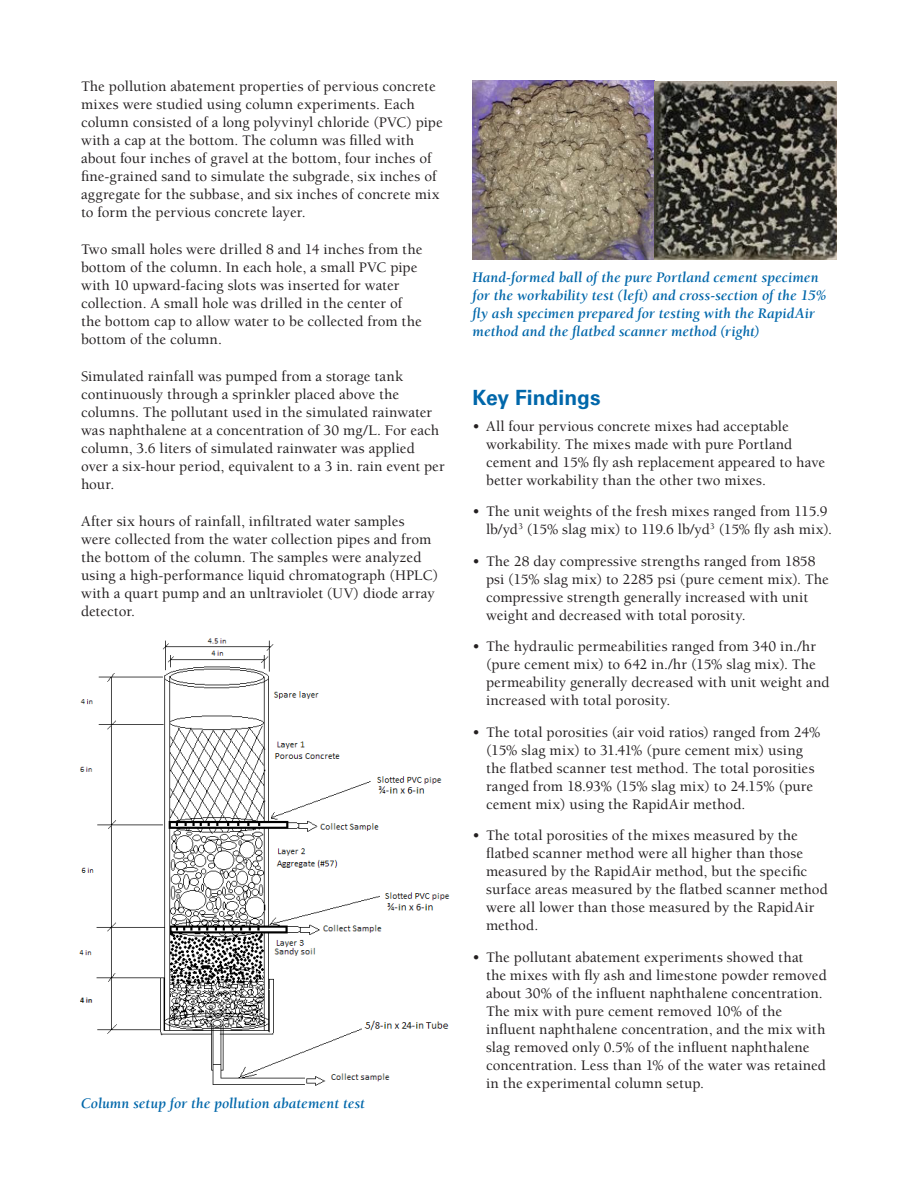
<style>
.page{position:relative;width:918px;height:1188px;background:#fff}
.page>*{position:absolute;margin:0;border:0;box-sizing:border-box;transform-origin:0 0}
.Heading_2{font:700 21px "Univers";letter-spacing:.005em;color:#0067aa}
.body{font:500 15px/18px "Berkeley Std";letter-spacing:.005em;color:#231f20}
.t1{font:italic 700 15px/18px "Berkeley Std";letter-spacing:.005em;color:#0067aa}
</style>
<div class="page">
<img style="left:79px;top:638px;width:371px;height:448px">
<img style="left:472px;top:81px;width:365px;height:178px">
<p class="body" style="left:81px;top:78px;width:363px">The pollution abatement properties of pervious concrete mixes were studied using column experiments. Each column consisted of a long polyvinyl chloride (PVC) pipe with a cap at the bottom. The column was filled with about four inches of gravel at the bottom, four inches of fine-grained sand to simulate the subgrade, six inches of aggregate for the subbase, and six inches of concrete mix to form the pervious concrete layer.</p>
<p class="body" style="left:81px;top:241px;width:343px">Two small holes were drilled 8 and 14 inches from the bottom of the column. In each hole, a small PVC pipe with 10 upward-facing slots was inserted for water collection. A small hole was drilled in the center of the bottom cap to allow water to be collected from the bottom of the column.</p>
<p class="body" style="left:81px;top:368px;width:365px">Simulated rainfall was pumped from a storage tank continuously through a sprinkler placed above the columns. The pollutant used in the simulated rainwater was naphthalene at a concentration of 30 mg/L. For each column, 3.6 liters of simulated rainwater was applied over a six-hour period, equivalent to a 3 in. rain event per hour.</p>
<p class="body" style="left:81px;top:513px;width:359px">After six hours of rainfall, infiltrated water samples<br>were collected from the water collection pipes and from the bottom of the column. The samples were analyzed using a high-performance liquid chromatograph (HPLC) with a quart pump and an unltraviolet (UV) diode array detector.</p>
<p class="t1" style="left:81px;top:1095px;width:285px">Column setup for the pollution abatement test</p>
<p class="t1" style="left:472px;top:268px;width:355px">Hand-formed ball of the pure Portland cement specimen for the workability test (left) and cross-section of the 15% fly ash specimen prepared for testing with the RapidAir method and the flatbed scanner method (right)</p>
<p class="Heading_2" style="left:472px;top:385px;width:130px">Key Findings</p>
<p class="body" style="left:486px;top:417px;width:341px;text-indent:-14px">• All four pervious concrete mixes had acceptable workability. The mixes made with pure Portland cement and 15% fly ash replacement appeared to have better workability than the other two mixes.</p>
<p class="body" style="left:486px;top:503px;width:348px;text-indent:-14px">• The unit weights of the fresh mixes ranged from 115.9 lb/yd<sup>3</sup> (15% slag mix) to 119.6 lb/yd<sup>3</sup> (15% fly ash mix).</p>
<p class="body" style="left:486px;top:552px;width:344px;text-indent:-14px">• The 28 day compressive strengths ranged from 1858 psi (15% slag mix) to 2285 psi (pure cement mix). The compressive strength generally increased with unit weight and decreased with total porosity.</p>
<p class="body" style="left:486px;top:638px;width:345px;text-indent:-14px">• The hydraulic permeabilities ranged from 340 in./hr (pure cement mix) to 642 in./hr (15% slag mix). The permeability generally decreased with unit weight and increased with total porosity.</p>
<p class="body" style="left:486px;top:723px;width:336px;text-indent:-14px">• The total porosities (air void ratios) ranged from 24% (15% slag mix) to 31.41% (pure cement mix) using the flatbed scanner test method. The total porosities ranged from 18.93% (15% slag mix) to 24.15% (pure cement mix) using the RapidAir method.</p>
<p class="body" style="left:486px;top:827px;width:343px;text-indent:-14px">• The total porosities of the mixes measured by the flatbed scanner method were all higher than those measured by the RapidAir method, but the specific surface areas measured by the flatbed scanner method were all lower than those measured by the RapidAir method.</p>
<p class="body" style="left:486px;top:948px;width:342px;text-indent:-14px">• The pollutant abatement experiments showed that the mixes with fly ash and limestone powder removed about 30% of the influent naphthalene concentration.<br>The mix with pure cement removed 10% of the influent naphthalene concentration, and the mix with slag removed only 0.5% of the influent naphthalene concentration. Less than 1% of the water was retained in the experimental column setup.</p>
</div>
